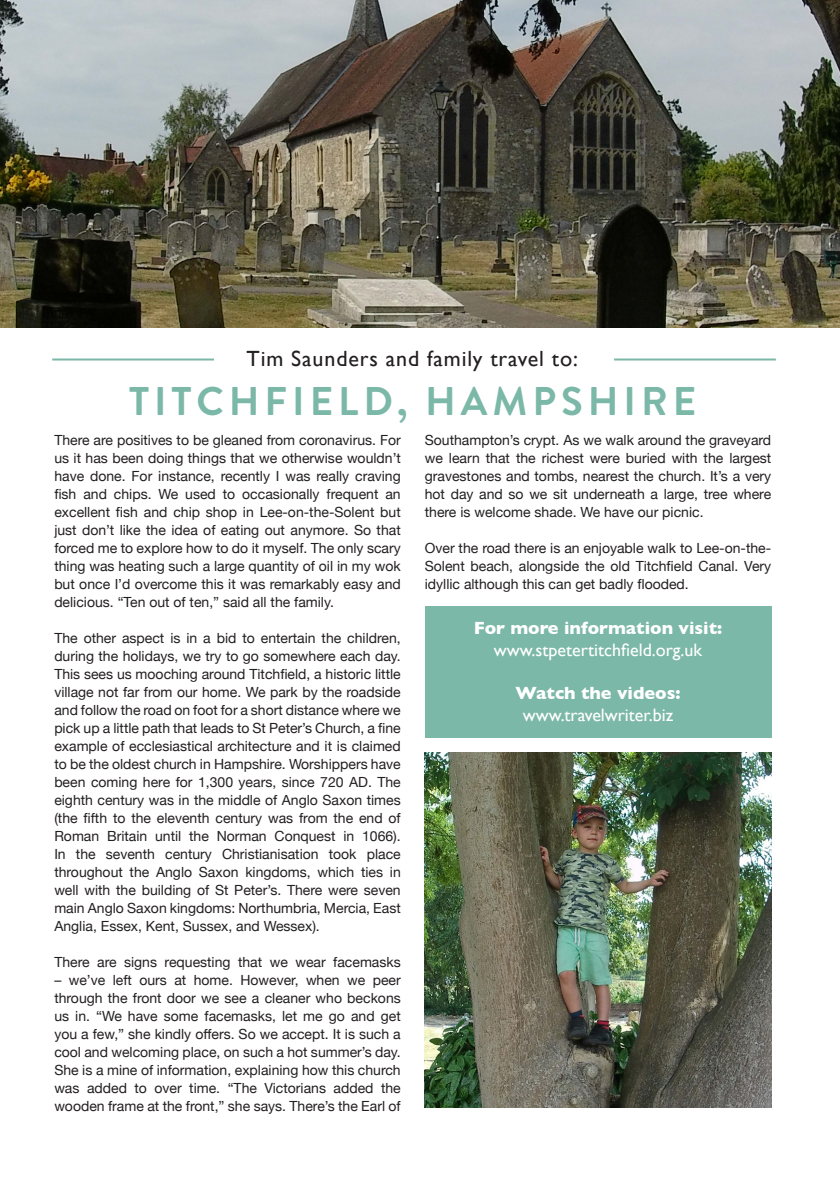
<style>
.page{position:relative;width:840px;height:1191px;background:#fff}
.page>*{position:absolute;margin:0;border:0;box-sizing:border-box;transform-origin:0 0}
.t1{font:700 40px "Brandon Grotesque";letter-spacing:.125em;color:#7bb8a8}
.t2{font:22px "Gill Sans";letter-spacing:.04em;color:#231f20}
.t3{font:18px "Gill Sans";color:#fff}
.t4{font:700 18px "Gill Sans";color:#fff}
.Paragraph_Style_1{font:14px/18px "Helvetica Neue";color:#231f20;text-align:justify}
</style>
<div class="page">
<img style="left:0;top:0;width:839px;height:327px">
<hr style="left:52px;top:358px;width:162px;height:2px;background:#7bb8a8">
<img style="left:424px;top:752px;width:346px;height:355px">
<div style="left:424px;top:606px;width:346px;height:132px;background:#7bb8a8"></div>
<hr style="left:613px;top:358px;width:162px;height:2px;background:#7bb8a8">
<p class="t2" style="left:246px;top:345px;width:333px">Tim Saunders and family travel to:</p>
<p class="t1" style="left:129px;top:373px;width:568px">TITCHFIELD, HAMPSHIRE</p>
<p class="Paragraph_Style_1" style="left:54px;top:432px;width:348px">There are positives to be gleaned from coronavirus. For us it has been doing things that we otherwise wouldn’t have done. For instance, recently I was really craving fish and chips. We used to occasionally frequent an excellent fish and chip shop in Lee-on-the-Solent but just don’t like the idea of eating out anymore. So that forced me to explore how to do it myself. The only scary thing was heating such a large quantity of oil in my wok but once I’d overcome this it was remarkably easy and delicious. “Ten out of ten,” said all the family.</p>
<p class="Paragraph_Style_1" style="left:54px;top:630px;width:348px">The other aspect is in a bid to entertain the children, during the holidays, we try to go somewhere each day.<br>This sees us mooching around Titchfield, a historic little village not far from our home. We park by the roadside and follow the road on foot for a short distance where we pick up a little path that leads to St Peter’s Church, a fine example of ecclesiastical architecture and it is claimed to be the oldest church in Hampshire. Worshippers have been coming here for 1,300 years, since 720 AD. The eighth century was in the middle of Anglo Saxon times (the fifth to the eleventh century was from the end of Roman Britain until the Norman Conquest in 1066).<br>In the seventh century Christianisation took place throughout the Anglo Saxon kingdoms, which ties in well with the building of St Peter’s. There were seven main Anglo Saxon kingdoms: Northumbria, Mercia, East Anglia, Essex, Kent, Sussex, and Wessex).</p>
<p class="Paragraph_Style_1" style="left:54px;top:954px;width:348px">There are signs requesting that we wear facemasks</p>
<p class="Paragraph_Style_1" style="left:54px;top:972px;width:348px">– we’ve left ours at home. However, when we peer through the front door we see a cleaner who beckons us in. “We have some facemasks, let me go and get you a few,” she kindly offers. So we accept. It is such a cool and welcoming place, on such a hot summer’s day.<br>She is a mine of information, explaining how this church was added to over time. “The Victorians added the wooden frame at the front,” she says. There’s the Earl of</p>
<p class="Paragraph_Style_1" style="left:424px;top:432px;width:348px">Southampton’s crypt. As we walk around the graveyard we learn that the richest were buried with the largest gravestones and tombs, nearest the church. It’s a very hot day and so we sit underneath a large, tree where there is welcome shade. We have our picnic.</p>
<p class="Paragraph_Style_1" style="left:424px;top:540px;width:348px">Over the road there is an enjoyable walk to Lee-on-the-Solent beach, alongside the old Titchfield Canal. Very idyllic although this can get badly flooded.</p>
<p class="t4" style="left:473px;top:614px;width:250px">For more information visit:</p>
<p class="t3" style="left:493px;top:639px;width:210px">www.stpetertitchfield.org.uk</p>
<p class="t4" style="left:515px;top:679px;width:167px">Watch the videos:</p>
<p class="t3" style="left:522px;top:704px;width:152px">www.travelwriter.biz</p>
</div>
